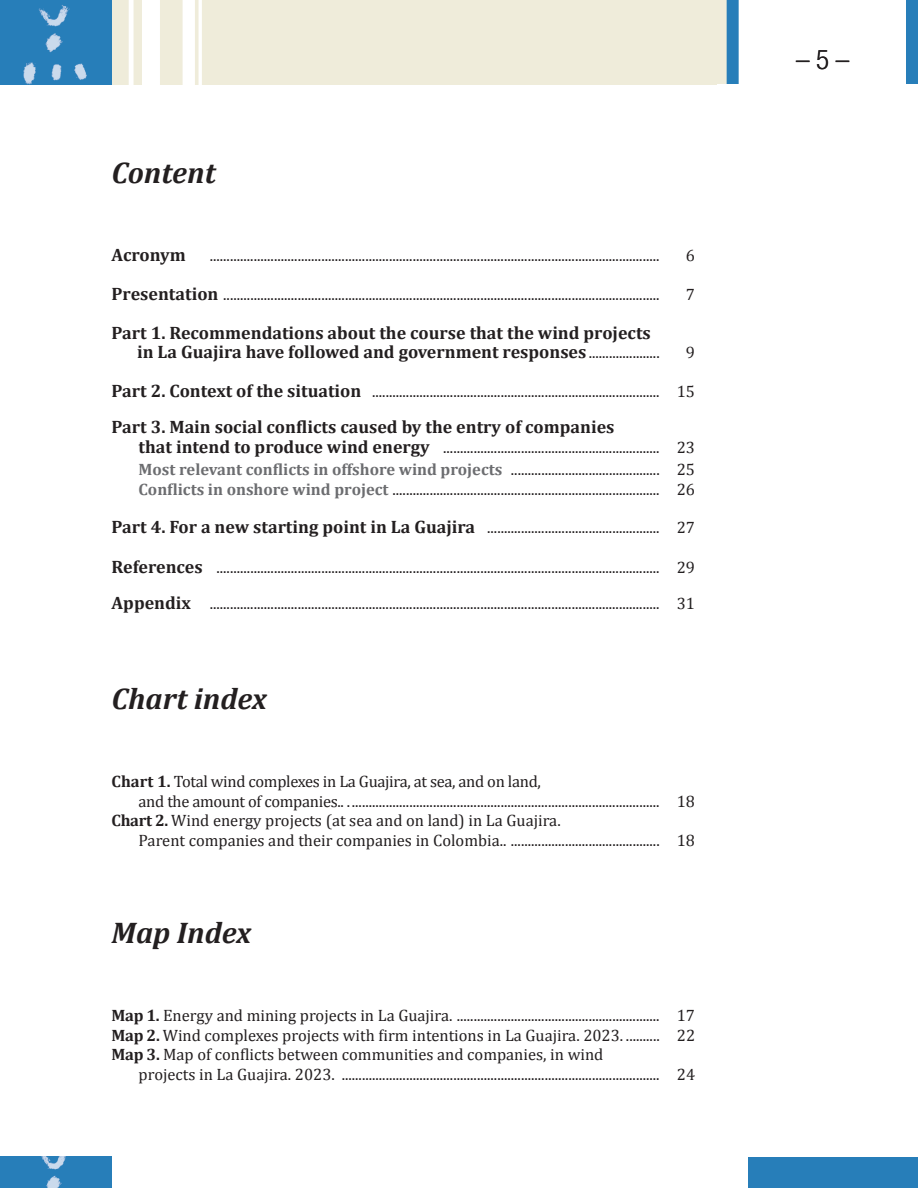
<style>
.page{position:relative;width:918px;height:1188px;background:#fff}
.page>*{position:absolute;margin:0;border:0;box-sizing:border-box;transform-origin:0 0}
.t1{font:italic 700 30px "Cambria";color:#231f20}
.t2{font:300 condensed 27px "Helvetica Neue";color:#231f20}
.t3{font:700 18px/19.5px "Cambria";color:#231f20}
.t4{font:16.5px/19.5px "Cambria";color:#231f20}
.t5{font:16.5px "Cambria";letter-spacing:-.02em;color:#231f20}
.s1{font-weight:700;font-size:18px}
.s2{font-weight:400;font-size:16.5px}
.s3{font-weight:700;color:#6c6d70}
.s4{font-weight:700}
</style>
<div class="page">
<div style="left:0;top:0;width:918px;height:84px;background:#efecda"></div>
<svg style="left:727px;top:0;width:189px;height:84px;background:#e7f0f7"></svg>
<div style="left:748px;top:1157px;width:170px;height:31px;background:#277eb9"></div>
<div style="left:0;top:1157px;width:43px;height:31px;background:#277eb9"></div>
<img style="left:0;top:0;width:112px;height:85px">
<img style="left:41px;top:1157px;width:70px;height:31px">
<hr style="left:916px;top:0;width:2px;height:86px;background:#277eb9">
<div style="left:142px;top:0;width:18px;height:88px;background:#fff"></div>
<div style="left:183px;top:0;width:12px;height:88px;background:#fff"></div>
<hr style="left:129px;top:0;width:4px;height:96px;background:#fff">
<hr style="left:199px;top:0;width:3px;height:100px;background:#fff">
<h1 class="t1" style="left:112px;top:154px;width:106px">Content</h1>
<p class="t3" style="left:112px;top:244px;width:76px">Acronym</p>
<p class="t4" style="left:210px;top:245px;width:451px">.....................................................................................................................................</p>
<p class="t4" style="left:686px;top:245px;width:11px">6</p>
<p class="t4" style="left:112px;top:284px;width:550px"><span class="s1">Presentation</span> .................................................................................................................................</p>
<p class="t4" style="left:686px;top:284px;width:11px">7</p>
<p class="t3" style="left:137px;top:322px;width:524px;text-indent:-26px">Part 1. Recommendations about the course that the wind projects in La Guajira have followed and government responses <span class="s2">.....................</span></p>
<p class="t4" style="left:686px;top:343px;width:11px">9</p>
<p class="t4" style="left:112px;top:382px;width:585px"><span class="s1">Part 2. Context of the situation</span> ..................................................................................... 15</p>
<p class="t3" style="left:112px;top:417px;width:504px">Part 3. Main social conflicts caused by the entry of companies</p>
<p class="t4" style="left:139px;top:436px;width:558px;line-height:22.5px"><span class="s1">that intend to produce wind energy</span> ................................................................ 23<br><span class="s3">Most relevant conflicts in offshore wind projects</span> ............................................ 25</p>
<p class="t4" style="left:139px;top:480px;width:558px"><span class="s3">Conflicts in onshore wind project</span> ............................................................................... 26</p>
<p class="t4" style="left:112px;top:517px;width:585px"><span class="s1">Part 4. For a new starting point in La Guajira</span> ................................................... 27</p>
<p class="t4" style="left:112px;top:549px;width:585px;line-height:36px"><span class="s1">References</span> ................................................................................................................................... 29<br><span class="s1">Appendix</span> ..................................................................................................................................... 31</p>
<h1 class="t1" style="left:112px;top:681px;width:157px">Chart index</h1>
<p class="t5" style="left:112px;top:772px;width:431px"><span class="s4">Chart 1.</span> Total wind complexes in La Guajira, at sea, and on land,</p>
<p class="t5" style="left:139px;top:791px;width:558px">and the amount of companies.. ............................................................................................ 18</p>
<p class="t4" style="left:112px;top:811px;width:451px"><span class="s4">Chart 2.</span> Wind energy projects (at sea and on land) in La Guajira.</p>
<p class="t4" style="left:139px;top:830px;width:558px">Parent companies and their companies in Colombia.. ............................................ 18</p>
<h1 class="t1" style="left:112px;top:915px;width:141px">Map Index</h1>
<p class="t4" style="left:112px;top:1006px;width:585px;text-align:justify"><span class="s4">Map 1.</span> Energy and mining projects in La Guajira. ............................................................ 17<br><span class="s4">Map 2.</span> Wind complexes projects with firm intentions in La Guajira. 2023. .......... 22<br><span class="s4">Map 3.</span> Map of conflicts between communities and companies, in wind</p>
<p class="t4" style="left:139px;top:1064px;width:558px">projects in La Guajira. 2023. .............................................................................................. 24</p>
<h2 class="t2" style="left:796px;top:44px;width:54px">– 5 –</h2>
</div>
